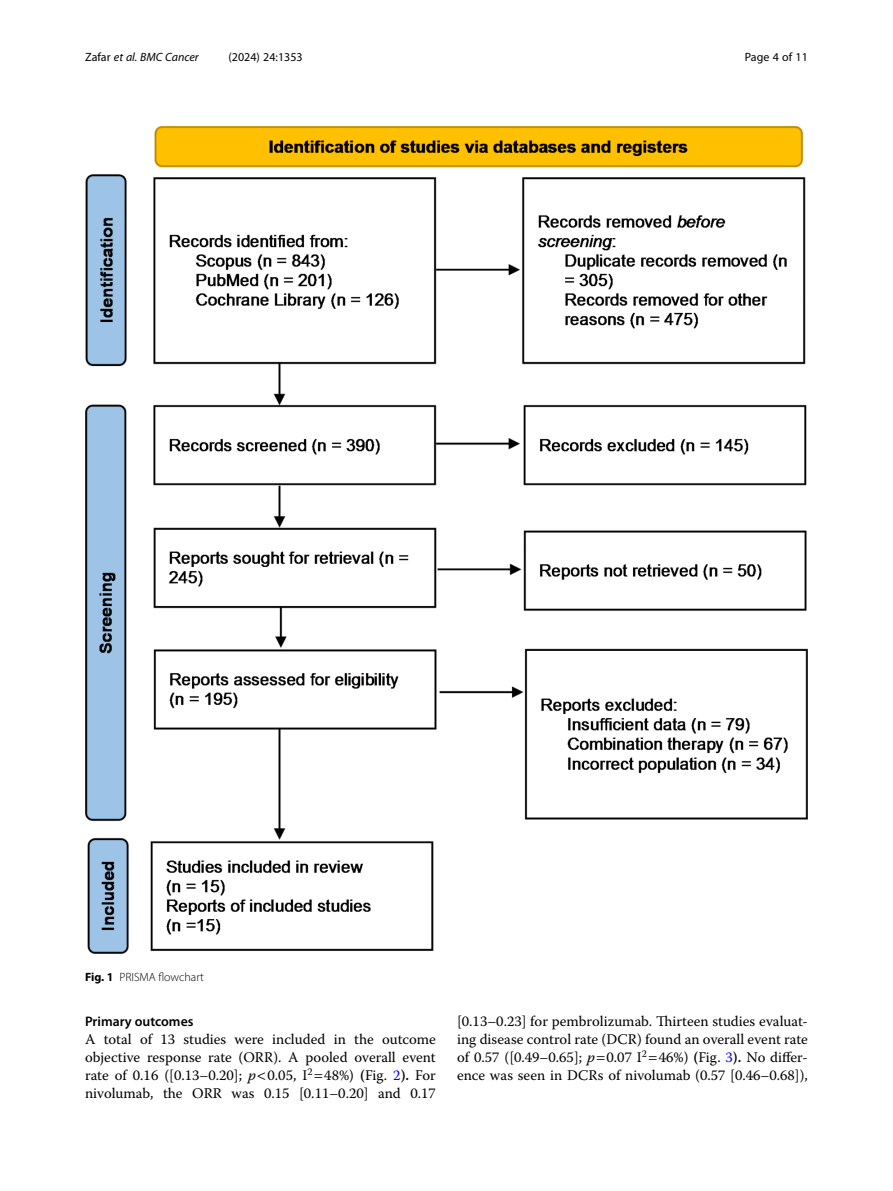
<style>
.page{position:relative;width:893px;height:1191px;background:#fff}
.page>*{position:absolute;margin:0;border:0;box-sizing:border-box;transform-origin:0 0}
.Body_Text{font:14.7px/18px "Warnock Pro";color:#000;text-align:justify}
.Head_2{font:600 13.8px "Myriad Pro";color:#000}
.t1{font:12px "Myriad Pro";color:#000}
.Figure_Caption{font:300 12px "Myriad Pro";color:#000}
.t2{font:italic 12px "Myriad Pro";color:#000}
.s1{font-style:normal}
.s2{font-weight:700}
.s3{font-style:italic}
.s4{font-weight:600}
.s5{color:#00f}
</style>
<div class="page">
<img style="left:85px;top:126px;width:723px;height:827px">
<p class="t2" style="left:85px;top:50px;width:115px"><span class="s1">Zafar</span> et al. BMC Cancer</p>
<p class="t1" style="left:229px;top:50px;width:76px">(2024) 24:1353</p>
<p class="t1" style="left:745px;top:50px;width:65px">Page 4 of 11</p>
<p class="Figure_Caption" style="left:85px;top:969px;width:120px"><span class="s2">Fig. 1</span> PRISMA flowchart</p>
<p class="Head_2" style="left:85px;top:1013px;width:110px">Primary outcomes</p>
<p class="Body_Text" style="left:85px;top:1030px;width:352px">A total of 13 studies were included in the outcome objective response rate (ORR). A pooled overall event rate of 0.16 ([0.13–0.20]; <span class="s3">p</span> 0.05, I<sup>2</sup> 48%) <span class="s4">(</span>Fig. <span class="s5">2</span><span class="s4">).</span> For nivolumab, the ORR was 0.15 [0.11–0.20] and 0.17</p>
<p class="Body_Text" style="left:457px;top:1012px;width:352px">[0.13–0.23] for pembrolizumab. Thirteen studies evaluat&shy;ing disease control rate (DCR) found an overall event rate of 0.57 ([0.49–0.65]; <span class="s3">p</span> 0.07 I<sup>2</sup> 46%) <span class="s4">(</span>Fig. <span class="s5">3</span><span class="s4">).</span> No differ&shy;ence was seen in DCRs of nivolumab (0.57 [0.46–0.68]),</p>
</div>
